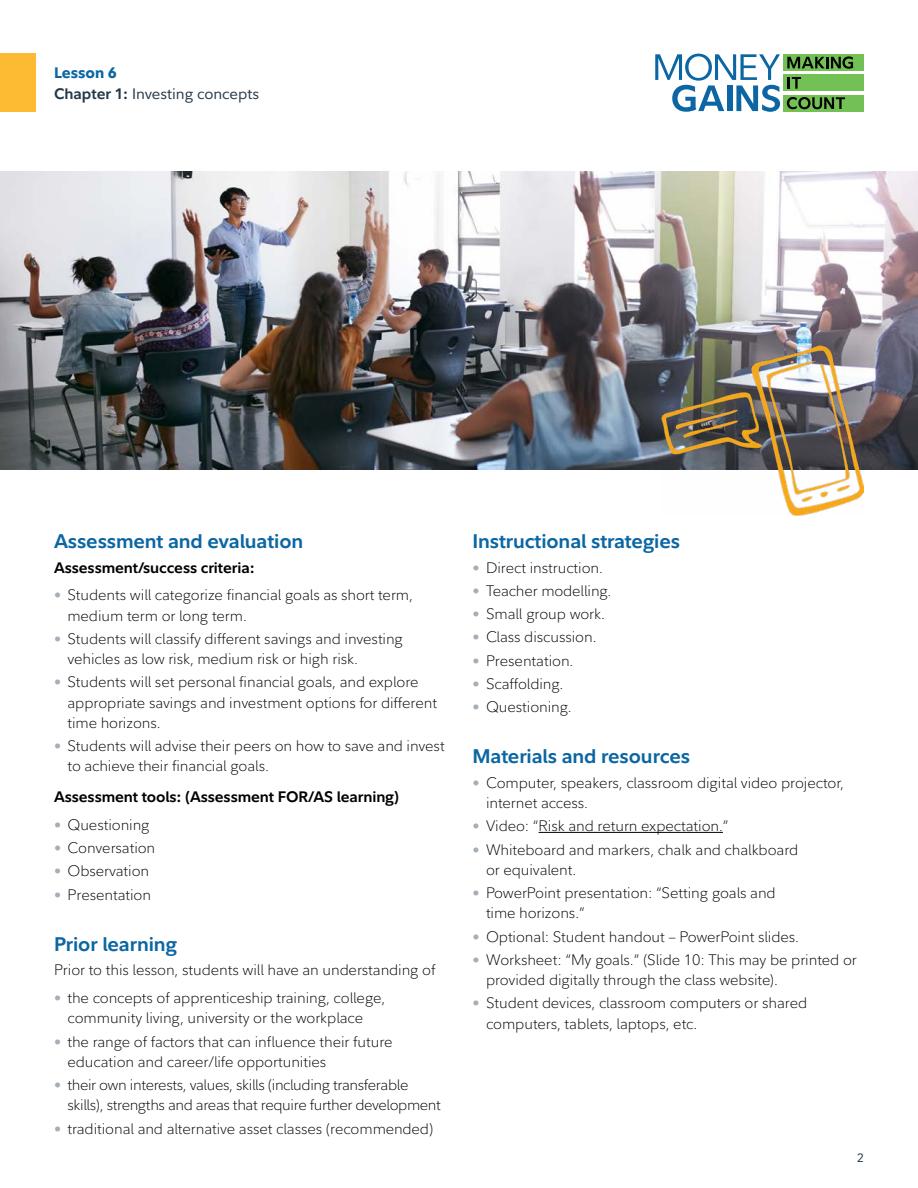
<style>
.page{position:relative;width:918px;height:1188px;background:#fff}
.page>*{position:absolute;margin:0;border:0;box-sizing:border-box;transform-origin:0 0}
.t1{font:700 19.5px "Fidelity Sans";letter-spacing:-.005em;color:#0b66a3}
.t2{font:300 15px/20.2px "Fidelity Sans";letter-spacing:-.005em;color:#000}
.t3{font:300 15px/20.2px "Fidelity Sans";letter-spacing:-.025em;color:#000}
.t4{font:700 15px "Fidelity Sans";letter-spacing:-.005em;color:#000}
.t5{font:15px/21px "Fidelity Sans";color:#253948}
.t6{font:12px "Fidelity Sans";color:#253948}
.s1{font-weight:800;color:#0b66a3}
.s2{font-weight:700}
.s3{font-weight:400;font-size:14.25px;color:#a4afb9}
</style>
<div class="page">
<div style="left:784px;top:54px;width:80px;height:16px;background:#73c054"></div>
<div style="left:784px;top:75px;width:80px;height:16px;background:#73c054"></div>
<div style="left:784px;top:95px;width:80px;height:16px;background:#73c054"></div>
<svg style="left:787px;top:56px;width:66px;height:13px"></svg>
<svg style="left:787px;top:77px;width:14px;height:12px"></svg>
<svg style="left:787px;top:97px;width:58px;height:12px"></svg>
<svg style="left:655px;top:54px;width:125px;height:58px"></svg>
<div style="left:0;top:54px;width:36px;height:58px;background:#fdbb33"></div>
<hr style="left:539px;top:832px;width:184px;height:1px;background:#000">
<img style="left:0;top:171px;width:918px;height:299px">
<img style="left:662px;top:345px;width:202px;height:171px">
<p class="t5" style="left:54px;top:62px;width:207px"><span class="s1">Lesson 6<br></span><span class="s2">Chapter 1:</span> Investing concepts</p>
<h1 class="t1" style="left:54px;top:528px;width:251px">Assessment and evaluation</h1>
<p class="t4" style="left:54px;top:557px;width:202px">Assessment/success criteria:</p>
<p class="t2" style="left:68px;top:585px;width:347px;text-indent:-14px"><span class="s3">•</span> Students will categorize financial goals as short term, medium term or long term.</p>
<p class="t2" style="left:68px;top:628px;width:337px;text-indent:-14px"><span class="s3">•</span> Students will classify different savings and investing vehicles as low risk, medium risk or high risk.</p>
<p class="t2" style="left:68px;top:672px;width:371px;text-indent:-14px"><span class="s3">•</span> Students will set personal financial goals, and explore appropriate savings and investment options for different time horizons.</p>
<p class="t2" style="left:68px;top:736px;width:379px;text-indent:-14px"><span class="s3">•</span> Students will advise their peers on how to save and invest to achieve their financial goals.</p>
<p class="t4" style="left:54px;top:787px;width:347px">Assessment tools: (Assessment FOR/AS learning)</p>
<p class="t2" style="left:54px;top:814px;width:97px"><span class="s3">•</span> Questioning</p>
<p class="t2" style="left:54px;top:838px;width:103px"><span class="s3">•</span> Conversation</p>
<p class="t2" style="left:54px;top:861px;width:97px"><span class="s3">•</span> Observation</p>
<p class="t2" style="left:54px;top:884px;width:99px"><span class="s3">•</span> Presentation</p>
<h1 class="t1" style="left:54px;top:931px;width:125px">Prior learning</h1>
<p class="t2" style="left:54px;top:960px;width:383px">Prior to this lesson, students will have an understanding of</p>
<p class="t2" style="left:54px;top:988px;width:333px;text-align:center"><span class="s3">•</span> the concepts of apprenticeship training, college, community living, university or the workplace</p>
<p class="t2" style="left:68px;top:1031px;width:327px;text-indent:-14px"><span class="s3">•</span> the range of factors that can influence their future education and career/life opportunities</p>
<p class="t3" style="left:68px;top:1075px;width:375px;text-indent:-14px"><span class="s3">•</span> their own interests, values, skills (including transferable skills), strengths and areas that require further development</p>
<p class="t2" style="left:54px;top:1118px;width:381px"><span class="s3">•</span> traditional and alternative asset classes (recommended)</p>
<h1 class="t1" style="left:472px;top:528px;width:209px">Instructional strategies</h1>
<p class="t2" style="left:472px;top:557px;width:132px"><span class="s3">•</span> Direct instruction.</p>
<p class="t2" style="left:472px;top:580px;width:140px"><span class="s3">•</span> Teacher modelling.</p>
<p class="t2" style="left:472px;top:604px;width:134px"><span class="s3">•</span> Small group work.</p>
<p class="t2" style="left:472px;top:627px;width:126px"><span class="s3">•</span> Class discussion.</p>
<p class="t2" style="left:472px;top:650px;width:102px"><span class="s3">•</span> Presentation.</p>
<p class="t2" style="left:472px;top:673px;width:92px"><span class="s3">•</span> Scaffolding.</p>
<p class="t2" style="left:472px;top:697px;width:101px"><span class="s3">•</span> Questioning.</p>
<h1 class="t1" style="left:472px;top:743px;width:219px">Materials and resources</h1>
<p class="t2" style="left:486px;top:772px;width:360px;text-indent:-14px"><span class="s3">•</span> Computer, speakers, classroom digital video projector, internet access.</p>
<p class="t2" style="left:472px;top:816px;width:258px"><span class="s3">•</span> Video: “Risk and return expectation.”</p>
<p class="t2" style="left:486px;top:839px;width:314px;text-indent:-14px"><span class="s3">•</span> Whiteboard and markers, chalk and chalkboard or equivalent.</p>
<p class="t2" style="left:486px;top:883px;width:291px;text-indent:-14px"><span class="s3">•</span> PowerPoint presentation: “Setting goals and time horizons.”</p>
<p class="t2" style="left:472px;top:926px;width:328px"><span class="s3">•</span> Optional: Student handout – PowerPoint slides.</p>
<p class="t2" style="left:486px;top:949px;width:372px;text-indent:-14px"><span class="s3">•</span> Worksheet: “My goals.” (Slide 10: This may be printed or provided digitally through the class website).</p>
<p class="t2" style="left:486px;top:993px;width:323px;text-indent:-14px"><span class="s3">•</span> Student devices, classroom computers or shared computers, tablets, laptops, etc.</p>
<p class="t6" style="left:857px;top:1150px;width:8px">2</p>
</div>
